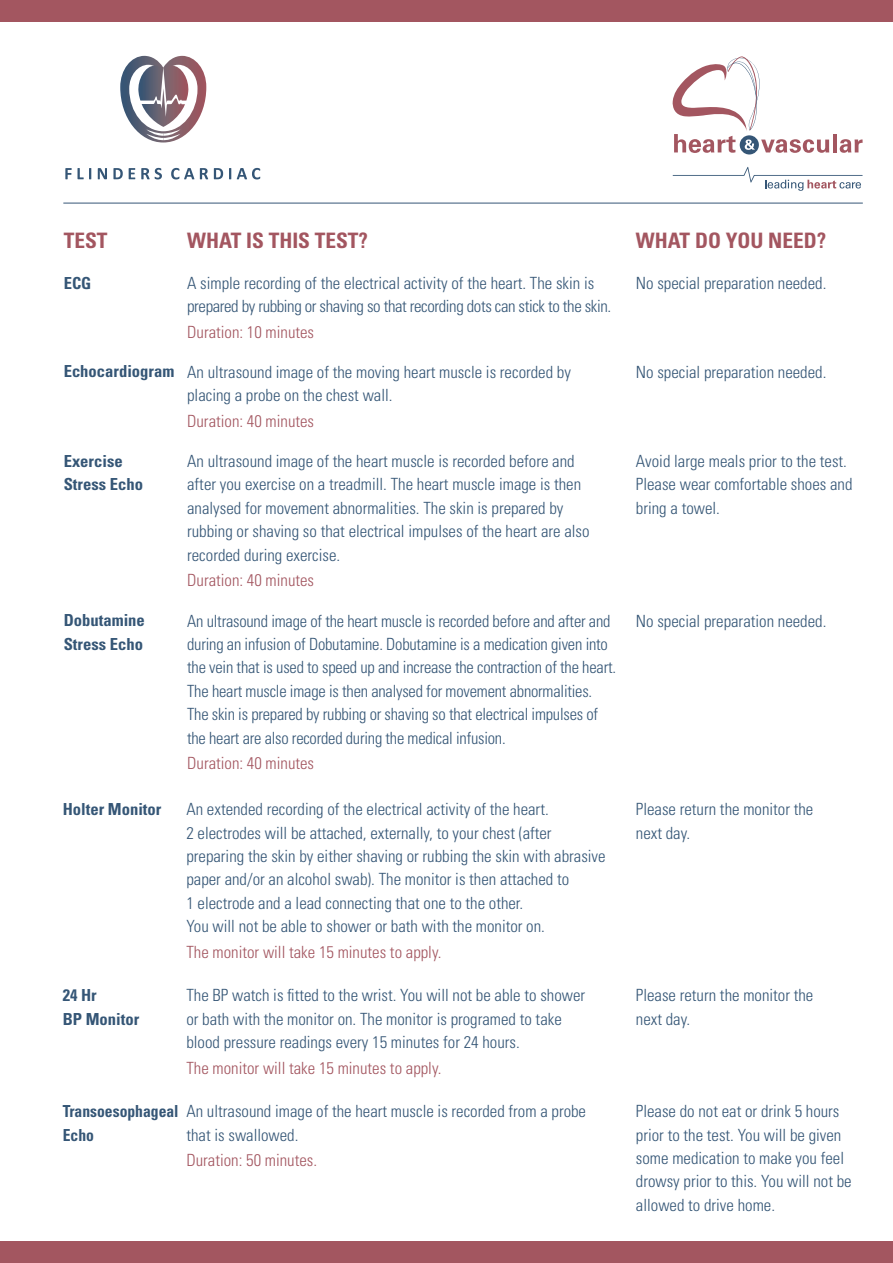
<style>
.page{position:relative;width:893px;height:1263px;background:#fff}
.page>*{position:absolute;margin:0;border:0;box-sizing:border-box;transform-origin:0 0}
.t1{font:700 condensed 21.3px "Univers LT Std";color:#a35660}
.t2{font:300 condensed 16.8px/23.4px "Univers LT Std";color:#355676}
.t3{font:300 condensed 16.8px/23.4px "Univers";color:#355676}
.t4{font:300 condensed 16.8px/23.4px "Univers LT Std";letter-spacing:-.02em;color:#355676}
.t5{font:300 condensed 16.8px "Univers";color:#a35660}
.t6{font:300 condensed 16.8px "Univers LT Std";color:#a35660}
.t7{font:700 condensed 16.65px/23.4px "Univers LT Std";color:#355676}
.t8{font:700 condensed 16.65px/23.4px "Univers";color:#355676}
.t9{font:700 condensed 16.65px/23.4px "Univers";color:#355676;scale:.94 1}
.s1{font-weight:700;font-size:16.65px}
</style>
<div class="page">
<div style="left:0;top:0;width:893px;height:21px;background:#a35660"></div>
<hr style="left:63px;top:203px;width:800px;height:1px;background:#355676">
<div style="left:0;top:1242px;width:893px;height:21px;background:#a35660"></div>
<svg style="left:65px;top:167px;width:196px;height:13px"></svg>
<svg style="left:65px;top:168px;width:195px;height:11px"></svg>
<svg style="left:120px;top:56px;width:86px;height:86px"></svg>
<hr style="left:833px;top:134px;width:4px;height:18px;background:#a35660">
<svg style="left:840px;top:139px;width:22px;height:14px"></svg>
<div style="left:740px;top:135px;width:19px;height:19px;background:#355676;border-radius:50%"></div>
<svg style="left:672px;top:56px;width:157px;height:97px"></svg>
<svg style="left:673px;top:167px;width:190px;height:24px"></svg>
<p class="t1" style="left:64px;top:228px;width:45px">TEST</p>
<p class="t1" style="left:187px;top:228px;width:182px">WHAT IS THIS TEST?</p>
<p class="t1" style="left:636px;top:228px;width:192px">WHAT DO YOU NEED?</p>
<p class="t7" style="left:64px;top:271px;width:29px">ECG</p>
<p class="t4" style="left:187px;top:271px;width:426px">A simple recording of the electrical activity of the heart. The skin is prepared by rubbing or shaving so that recording dots can stick to the skin.</p>
<p class="t6" style="left:187px;top:322px;width:128px">Duration: 10 minutes</p>
<p class="t2" style="left:636px;top:271px;width:192px">No special preparation needed.</p>
<p class="t2" style="left:187px;top:360px;width:385px;text-indent:-123px"><span class="s1">Echocardiogram</span> An ultrasound image of the moving heart muscle is recorded by placing a probe on the chest wall.</p>
<p class="t6" style="left:187px;top:411px;width:128px">Duration: 40 minutes</p>
<p class="t7" style="left:64px;top:449px;width:81px">Exercise<br>Stress Echo</p>
<p class="t7" style="left:64px;top:609px;width:83px">Dobutamine<br>Stress Echo</p>
<p class="t2" style="left:187px;top:449px;width:404px">An ultrasound image of the heart muscle is recorded before and after you exercise on a treadmill. The heart muscle image is then analysed for movement abnormalities. The skin is prepared by rubbing or shaving so that electrical impulses of the heart are also recorded during exercise.</p>
<p class="t6" style="left:187px;top:570px;width:128px">Duration: 40 minutes</p>
<p class="t2" style="left:187px;top:609px;width:430px">An ultrasound image of the heart muscle is recorded before and after and during an infusion of Dobutamine. Dobutamine is a medication given into the vein that is used to speed up and increase the contraction of the heart.<br>The heart muscle image is then analysed for movement abnormalities.<br>The skin is prepared by rubbing or shaving so that electrical impulses of the heart are also recorded during the medical infusion.</p>
<p class="t6" style="left:187px;top:753px;width:128px">Duration: 40 minutes</p>
<p class="t8" style="left:63px;top:797px;width:100px">Holter Monitor</p>
<p class="t3" style="left:186px;top:798px;width:421px">An extended recording of the electrical activity of the heart.<br>2 electrodes will be attached, externally, to your chest (after preparing the skin by either shaving or rubbing the skin with abrasive paper and/or an alcohol swab). The monitor is then attached to<br>1 electrode and a lead connecting that one to the other.<br>You will not be able to shower or bath with the monitor on.</p>
<p class="t5" style="left:186px;top:942px;width:256px">The monitor will take 15 minutes to apply.</p>
<p class="t8" style="left:63px;top:983px;width:78px">24 Hr<br>BP Monitor</p>
<p class="t3" style="left:186px;top:984px;width:400px">The BP watch is fitted to the wrist. You will not be able to shower or bath with the monitor on. The monitor is programed to take blood pressure readings every 15 minutes for 24 hours.</p>
<p class="t5" style="left:186px;top:1058px;width:256px">The monitor will take 15 minutes to apply.</p>
<p class="t9" style="left:63px;top:1099px;width:125px">Transoesophageal<br>Echo</p>
<p class="t3" style="left:186px;top:1099px;width:401px">An ultrasound image of the heart muscle is recorded from a probe that is swallowed.</p>
<p class="t5" style="left:186px;top:1150px;width:132px">Duration: 50 minutes.</p>
<p class="t2" style="left:636px;top:360px;width:192px">No special preparation needed.</p>
<p class="t2" style="left:636px;top:449px;width:218px">Avoid large meals prior to the test.<br>Please wear comfortable shoes and bring a towel.</p>
<p class="t3" style="left:636px;top:609px;width:192px">No special preparation needed.</p>
<p class="t3" style="left:636px;top:798px;width:179px">Please return the monitor the next day.</p>
<p class="t3" style="left:636px;top:984px;width:179px">Please return the monitor the next day.</p>
<p class="t3" style="left:636px;top:1099px;width:217px">Please do not eat or drink 5 hours prior to the test. You will be given some medication to make you feel drowsy prior to this. You will not be allowed to drive home.</p>
</div>
